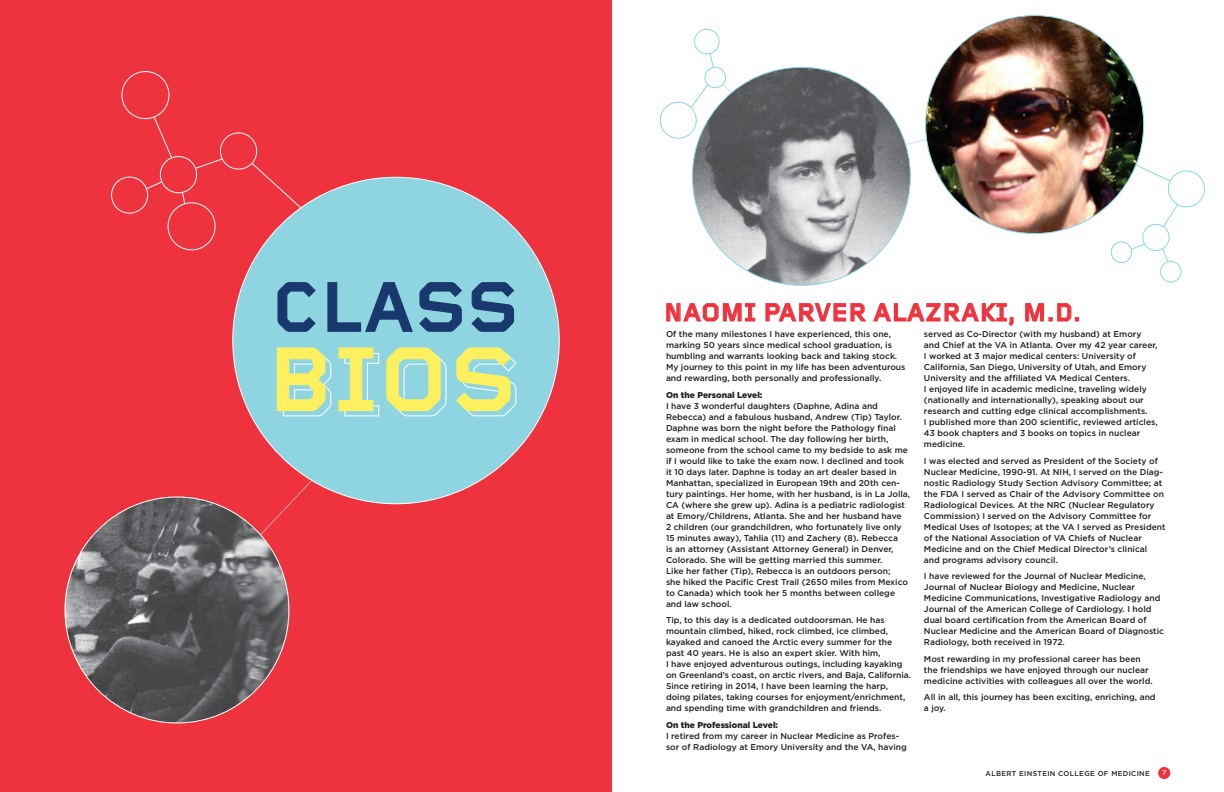
<style>
.page{position:relative;width:1224px;height:792px;background:#fff}
.page>*{position:absolute;margin:0;border:0;box-sizing:border-box;transform-origin:0 0}
.t1{font:700 93.7px "Foundry Gridnik";color:#fcf05e}
.t2{font:700 72.8px "Foundry Gridnik";letter-spacing:.02em;color:#19396e}
.t3{font:700 26px "Foundry Gridnik";letter-spacing:.01em;color:#ee323e}
.t4{font:500 8.5px/11px "Gotham";color:#231f20}
.t5{font:900 8.5px "Gotham";color:#231f20}
.t6{font:500 7px "Gotham";letter-spacing:.05em;color:#231f20}
.t7{font:500 7px "Gotham";color:#fff}
</style>
<div class="page">
<div style="left:660px;top:102px;width:37px;height:37px;border:1px solid #8fd5e1;border-radius:50%"></div>
<div style="left:705px;top:67px;width:21px;height:21px;border:1px solid #8fd5e1;border-radius:50%"></div>
<svg style="left:690px;top:84px;width:18px;height:24px"></svg>
<svg style="left:694px;top:28px;width:26px;height:40px"></svg>
<svg style="left:1111px;top:165px;width:94px;height:118px"></svg>
<div style="left:1158px;top:767px;width:12px;height:12px;background:#ee323e;border-radius:50%"></div>
<svg style="left:906px;top:139px;width:21px;height:6px"></svg>
<img style="left:692px;top:67px;width:218px;height:218px;border-radius:50%">
<svg style="left:723px;top:84px;width:10px;height:9px"></svg>
<img style="left:926px;top:16px;width:218px;height:218px;border-radius:50%">
<div style="left:0;top:0;width:612px;height:792px;background:#ee323e"></div>
<div style="left:233px;top:177px;width:326px;height:327px;background:#8fd5e1;border-radius:50%"></div>
<svg style="left:276px;top:347px;width:55px;height:69px"></svg>
<svg style="left:338px;top:347px;width:41px;height:69px"></svg>
<svg style="left:386px;top:347px;width:61px;height:69px"></svg>
<svg style="left:456px;top:347px;width:61px;height:69px"></svg>
<svg style="left:111px;top:71px;width:191px;height:182px"></svg>
<svg style="left:277px;top:282px;width:39px;height:50px"></svg>
<svg style="left:327px;top:282px;width:135px;height:50px"></svg>
<svg style="left:471px;top:282px;width:44px;height:50px"></svg>
<img style="left:65px;top:497px;width:211px;height:226px">
<svg style="left:256px;top:476px;width:60px;height:64px"></svg>
<img style="left:65px;top:497px;width:224px;height:226px;border-radius:50%">
<svg style="left:666px;top:303px;width:89px;height:19px"></svg>
<svg style="left:765px;top:303px;width:101px;height:19px"></svg>
<svg style="left:873px;top:303px;width:141px;height:23px"></svg>
<svg style="left:1025px;top:303px;width:54px;height:19px"></svg>
<h2 class="t2" style="left:272px;top:283px;width:248px">CLASS</h2>
<h1 class="t1" style="left:267px;top:348px;width:251px">BIOS</h1>
<h3 class="t3" style="left:664px;top:304px;width:418px">NAOMI PARVER ALAZRAKI, M.D.</h3>
<p class="t4" style="left:666px;top:329px;width:241px">Of the many milestones I have experienced, this one, marking 50 years since medical school graduation, is humbling and warrants looking back and taking stock.<br>My journey to this point in my life has been adventurous and rewarding, both personally and professionally.</p>
<p class="t5" style="left:666px;top:391px;width:98px">On the Personal Level:</p>
<p class="t4" style="left:666px;top:401px;width:246px">I have 3 wonderful daughters (Daphne, Adina and Rebecca) and a fabulous husband, Andrew (Tip) Taylor.<br>Daphne was born the night before the Pathology final exam in medical school. The day following her birth, someone from the school came to my bedside to ask me if I would like to take the exam now. I declined and took it 10 days later. Daphne is today an art dealer based in Manhattan, specialized in European 19th and 20th cen&shy;tury paintings. Her home, with her husband, is in La Jolla, CA (where she grew up). Adina is a pediatric radiologist at Emory/Childrens, Atlanta. She and her husband have<br>2 children (our grandchildren, who fortunately live only 15 minutes away), Tahlia (11) and Zachery (8). Rebecca<br>is an attorney (Assistant Attorney General) in Denver, Colorado. She will be getting married this summer.<br>Like her father (Tip), Rebecca is an outdoors person;<br>she hiked the Pacific Crest Trail (2650 miles from Mexico to Canada) which took her 5 months between college and law school.</p>
<p class="t4" style="left:666px;top:615px;width:247px">Tip, to this day is a dedicated outdoorsman. He has mountain climbed, hiked, rock climbed, ice climbed, kayaked and canoed the Arctic every summer for the past 40 years. He is also an expert skier. With him,<br>I have enjoyed adventurous outings, including kayaking on Greenland’s coast, on arctic rivers, and Baja, California.<br>Since retiring in 2014, I have been learning the harp, doing pilates, taking courses for enjoyment/enrichment, and spending time with grandchildren and friends.</p>
<p class="t5" style="left:666px;top:721px;width:114px">On the Professional Level:</p>
<p class="t4" style="left:666px;top:731px;width:242px">I retired from my career in Nuclear Medicine as Profes&shy;sor of Radiology at Emory University and the VA, having</p>
<p class="t4" style="left:924px;top:329px;width:235px">served as Co-Director (with my husband) at Emory and Chief at the VA in Atlanta. Over my 42 year career, I worked at 3 major medical centers: University of California, San Diego, University of Utah, and Emory University and the affiliated VA Medical Centers.<br>I enjoyed life in academic medicine, traveling widely (nationally and internationally), speaking about our research and cutting edge clinical accomplishments.<br>I published more than 200 scientific, reviewed articles, 43 book chapters and 3 books on topics in nuclear medicine.</p>
<p class="t4" style="left:924px;top:456px;width:243px">I was elected and served as President of the Society of Nuclear Medicine, 1990-91. At NIH, I served on the Diag&shy;nostic Radiology Study Section Advisory Committee; at the FDA I served as Chair of the Advisory Committee on Radiological Devices. At the NRC (Nuclear Regulatory Commission) I served on the Advisory Committee for Medical Uses of Isotopes; at the VA I served as President of the National Association of VA Chiefs of Nuclear Medicine and on the Chief Medical Director’s clinical<br>and programs advisory council.</p>
<p class="t4" style="left:924px;top:571px;width:242px">I have reviewed for the Journal of Nuclear Medicine, Journal of Nuclear Biology and Medicine, Nuclear Medicine Communications, Investigative Radiology and Journal of the American College of Cardiology. I hold dual board certification from the American Board of Nuclear Medicine and the American Board of Diagnostic Radiology, both received in 1972.</p>
<p class="t4" style="left:924px;top:654px;width:230px">Most rewarding in my professional career has been the friendships we have enjoyed through our nuclear medicine activities with colleagues all over the world.</p>
<p class="t4" style="left:924px;top:692px;width:233px">All in all, this journey has been exciting, enriching, and a joy.</p>
<p class="t6" style="left:986px;top:771px;width:166px">ALBERT EINSTEIN COLLEGE OF MEDICINE</p>
<p class="t7" style="left:1162px;top:770px;width:6px">7</p>
</div>
